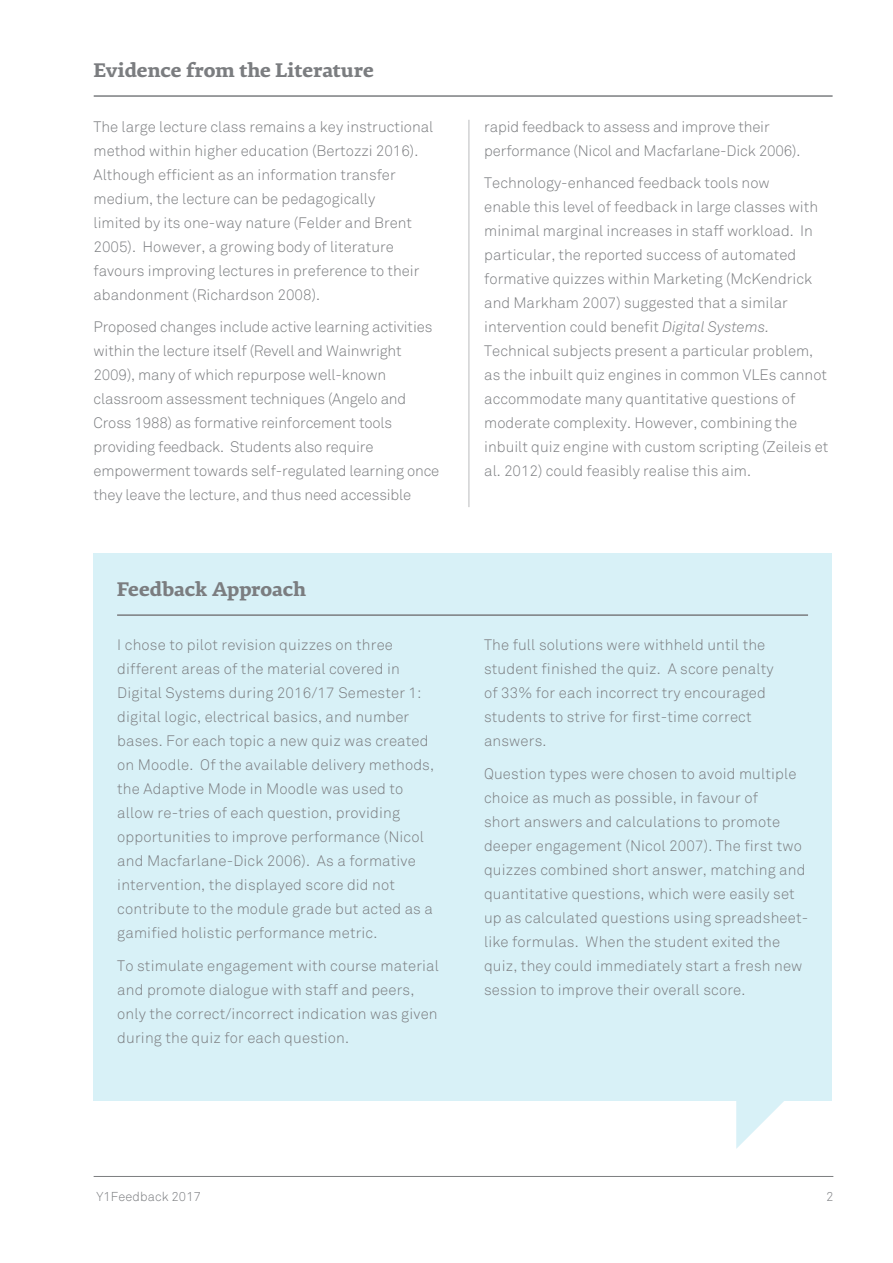
<style>
.page{position:relative;width:893px;height:1263px;background:#fff}
.page>*{position:absolute;margin:0;border:0;box-sizing:border-box;transform-origin:0 0}
.HEADING{font:700 21px "Premiera";color:#7b7d80}
.BODY{font:300 15px/24px "Akkurat";color:#7b7d80}
.BULLET{font:300 15px/24px "Akkurat";letter-spacing:.01em;color:#7b7d80}
.t1{font:300 12.75px "Akkurat";letter-spacing:.01em;color:#7b7d80}
.s1{font-style:italic}
</style>
<div class="page">
<hr style="left:94px;top:1176px;width:739px;height:1px;background:#7b7d80">
<hr style="left:94px;top:95px;width:739px;height:2px;background:#7b7d80">
<hr style="left:469px;top:120px;width:1px;height:387px;background:#babbbe">
<div style="left:94px;top:553px;width:738px;height:548px;background:#d8f1f7"></div>
<hr style="left:117px;top:614px;width:691px;height:2px;background:#7b7d80">
<svg style="left:736px;top:1101px;width:48px;height:48px"></svg>
<p class="HEADING" style="left:94px;top:56px;width:282px">Evidence from the Literature</p>
<p class="BODY" style="left:94px;top:115px;width:341px">The large lecture class remains a key instructional method within higher education (Bertozzi 2016).<br>Although efficient as an information transfer medium, the lecture can be pedagogically<br>limited by its one-way nature (Felder and Brent 2005). However, a growing body of literature favours improving lectures in preference to their abandonment (Richardson 2008).</p>
<p class="BODY" style="left:94px;top:315px;width:347px">Proposed changes include active learning activities within the lecture itself (Revell and Wainwright 2009), many of which repurpose well-known classroom assessment techniques (Angelo and Cross 1988) as formative reinforcement tools providing feedback. Students also require empowerment towards self-regulated learning once they leave the lecture, and thus need accessible</p>
<p class="HEADING" style="left:117px;top:575px;width:191px">Feedback Approach</p>
<p class="BULLET" style="left:117px;top:633px;width:318px">I chose to pilot revision quizzes on three different areas of the material covered in Digital Systems during 2016/17 Semester 1: digital logic, electrical basics, and number bases. For each topic a new quiz was created on Moodle. Of the available delivery methods, the Adaptive Mode in Moodle was used to allow re-tries of each question, providing opportunities to improve performance (Nicol and Macfarlane-Dick 2006). As a formative intervention, the displayed score did not contribute to the module grade but acted as a gamified holistic performance metric.</p>
<p class="BULLET" style="left:117px;top:954px;width:323px">To stimulate engagement with course material and promote dialogue with staff and peers, only the correct/incorrect indication was given during the quiz for each question.</p>
<p class="BODY" style="left:484px;top:115px;width:318px">rapid feedback to assess and improve their performance (Nicol and Macfarlane-Dick 2006).</p>
<p class="BODY" style="left:484px;top:171px;width:346px">Technology-enhanced feedback tools now<br>enable this level of feedback in large classes with minimal marginal increases in staff workload. In particular, the reported success of automated formative quizzes within Marketing (McKendrick and Markham 2007) suggested that a similar intervention could benefit <span class="s1">Digital Systems.<br></span>Technical subjects present a particular problem, as the inbuilt quiz engines in common VLEs cannot accommodate many quantitative questions of moderate complexity. However, combining the inbuilt quiz engine with custom scripting (Zeileis et al. 2012) could feasibly realise this aim.</p>
<p class="BULLET" style="left:484px;top:633px;width:291px">The full solutions were withheld until the student finished the quiz. A score penalty of 33% for each incorrect try encouraged students to strive for first-time correct answers.</p>
<p class="BULLET" style="left:484px;top:762px;width:326px">Question types were chosen to avoid multiple choice as much as possible, in favour of<br>short answers and calculations to promote deeper engagement (Nicol 2007). The first two quizzes combined short answer, matching and quantitative questions, which were easily set up as calculated questions using spreadsheet&shy;like formulas. When the student exited the quiz, they could immediately start a fresh new session to improve their overall score.</p>
<p class="t1" style="left:97px;top:1189px;width:106px">Y1Feedback 2017</p>
<p class="t1" style="left:826px;top:1189px;width:9px">2</p>
</div>
